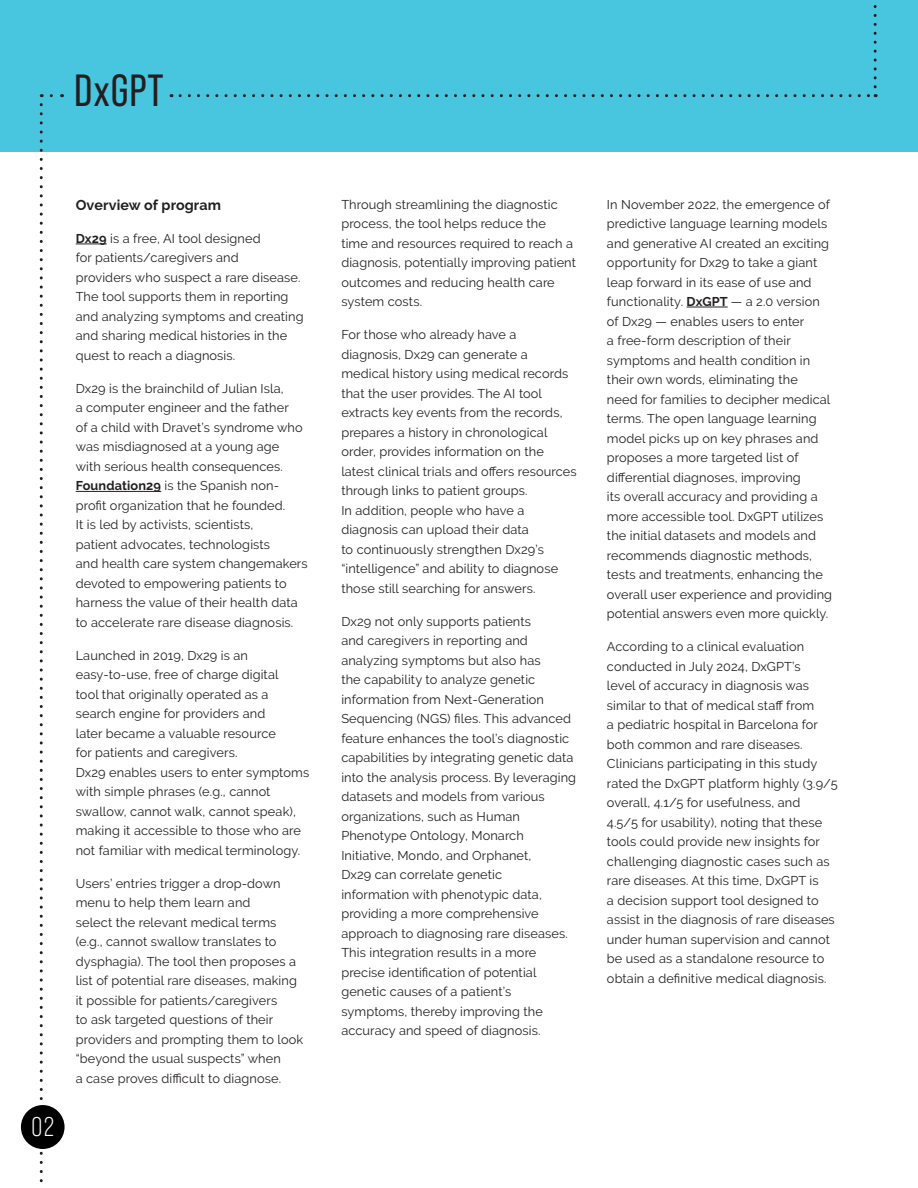
<style>
.page{position:relative;width:918px;height:1188px;background:#fff}
.page>*{position:absolute;margin:0;border:0;box-sizing:border-box;transform-origin:0 0}
.t1{font:45px "Bebas Neue Pro";letter-spacing:.02em;color:#231f20}
.t2{font:27px "Bebas Neue Pro";color:#fff}
.t3{font:700 14.25px "Raleway";letter-spacing:.01em;color:#231f20}
.t4{font:12.75px/19.5px "Raleway";letter-spacing:.01em;color:#231f20}
.s1{font-weight:700}
</style>
<div class="page">
<div style="left:0;top:0;width:918px;height:151px;background:#48c5df"></div>
<svg style="left:41px;top:94px;width:10px;height:3px"></svg>
<svg style="left:40px;top:105px;width:3px;height:1078px"></svg>
<svg style="left:180px;top:94px;width:696px;height:3px"></svg>
<svg style="left:874px;top:5px;width:3px;height:82px"></svg>
<hr style="left:76px;top:244px;width:31px;height:1px;background:#231f20">
<hr style="left:76px;top:491px;width:85px;height:1px;background:#231f20">
<hr style="left:687px;top:307px;width:41px;height:1px;background:#231f20">
<div style="left:21px;top:1105px;width:44px;height:44px;background:#000;border-radius:50%"></div>
<p class="t1" style="left:74px;top:65px;width:91px">DxGPT</p>
<p class="t2" style="left:31px;top:1112px;width:24px">02</p>
<p class="t3" style="left:76px;top:197px;width:147px">Overview of program</p>
<p class="t4" style="left:76px;top:229px;width:229px"><span class="s1">Dx29</span> is a free, AI tool designed<br>for patients/caregivers and<br>providers who suspect a rare disease.<br>The tool supports them in reporting and analyzing symptoms and creating and sharing medical histories in the quest to reach a diagnosis.</p>
<p class="t4" style="left:76px;top:379px;width:234px">Dx29 is the brainchild of Julian Isla,<br>a computer engineer and the father<br>of a child with Dravet’s syndrome who was misdiagnosed at a young age<br>with serious health consequences.<br><span class="s1">Foundation29</span> is the Spanish non&shy;profit organization that he founded.<br>It is led by activists, scientists,<br>patient advocates, technologists<br>and health care system changemakers devoted to empowering patients to harness the value of their health data to accelerate rare disease diagnosis.</p>
<p class="t4" style="left:76px;top:646px;width:235px">Launched in 2019, Dx29 is an easy-to-use, free of charge digital<br>tool that originally operated as a search engine for providers and<br>later became a valuable resource<br>for patients and caregivers.<br>Dx29 enables users to enter symptoms with simple phrases (e.g., cannot swallow, cannot walk, cannot speak), making it accessible to those who are not familiar with medical terminology.</p>
<p class="t4" style="left:76px;top:874px;width:229px">Users’ entries trigger a drop-down menu to help them learn and<br>select the relevant medical terms (e.g., cannot swallow translates to dysphagia). The tool then proposes a list of potential rare diseases, making it possible for patients/caregivers<br>to ask targeted questions of their providers and prompting them to look “beyond the usual suspects” when<br>a case proves difficult to diagnose.</p>
<p class="t4" style="left:341px;top:194px;width:236px">Through streamlining the diagnostic process, the tool helps reduce the<br>time and resources required to reach a diagnosis, potentially improving patient outcomes and reducing health care system costs.</p>
<p class="t4" style="left:341px;top:325px;width:237px">For those who already have a diagnosis, Dx29 can generate a medical history using medical records that the user provides. The AI tool extracts key events from the records, prepares a history in chronological order, provides information on the latest clinical trials and offers resources through links to patient groups.<br>In addition, people who have a diagnosis can upload their data<br>to continuously strengthen Dx29’s “intelligence” and ability to diagnose those still searching for answers.</p>
<p class="t4" style="left:341px;top:611px;width:236px">Dx29 not only supports patients<br>and caregivers in reporting and analyzing symptoms but also has<br>the capability to analyze genetic information from Next-Generation Sequencing (NGS) files. This advanced feature enhances the tool’s diagnostic capabilities by integrating genetic data into the analysis process. By leveraging datasets and models from various organizations, such as Human Phenotype Ontology, Monarch Initiative, Mondo, and Orphanet,<br>Dx29 can correlate genetic<br>information with phenotypic data, providing a more comprehensive approach to diagnosing rare diseases.<br>This integration results in a more precise identification of potential genetic causes of a patient’s symptoms, thereby improving the accuracy and speed of diagnosis.</p>
<p class="t4" style="left:607px;top:194px;width:227px">In November 2022, the emergence of predictive language learning models and generative AI created an exciting opportunity for Dx29 to take a giant leap forward in its ease of use and functionality. <span class="s1">DxGPT</span> — a 2.0 version of Dx29 — enables users to enter<br>a free-form description of their symptoms and health condition in their own words, eliminating the<br>need for families to decipher medical terms. The open language learning model picks up on key phrases and proposes a more targeted list of differential diagnoses, improving<br>its overall accuracy and providing a more accessible tool. DxGPT utilizes the initial datasets and models and recommends diagnostic methods, tests and treatments, enhancing the overall user experience and providing potential answers even more quickly.</p>
<p class="t4" style="left:607px;top:637px;width:232px">According to a clinical evaluation conducted in July 2024, DxGPT’s<br>level of accuracy in diagnosis was similar to that of medical staff from<br>a pediatric hospital in Barcelona for both common and rare diseases.<br>Clinicians participating in this study rated the DxGPT platform highly (3.9/5 overall, 4.1/5 for usefulness, and<br>4.5/5 for usability), noting that these tools could provide new insights for challenging diagnostic cases such as rare diseases. At this time, DxGPT is<br>a decision support tool designed to assist in the diagnosis of rare diseases under human supervision and cannot be used as a standalone resource to obtain a definitive medical diagnosis.</p>
</div>
